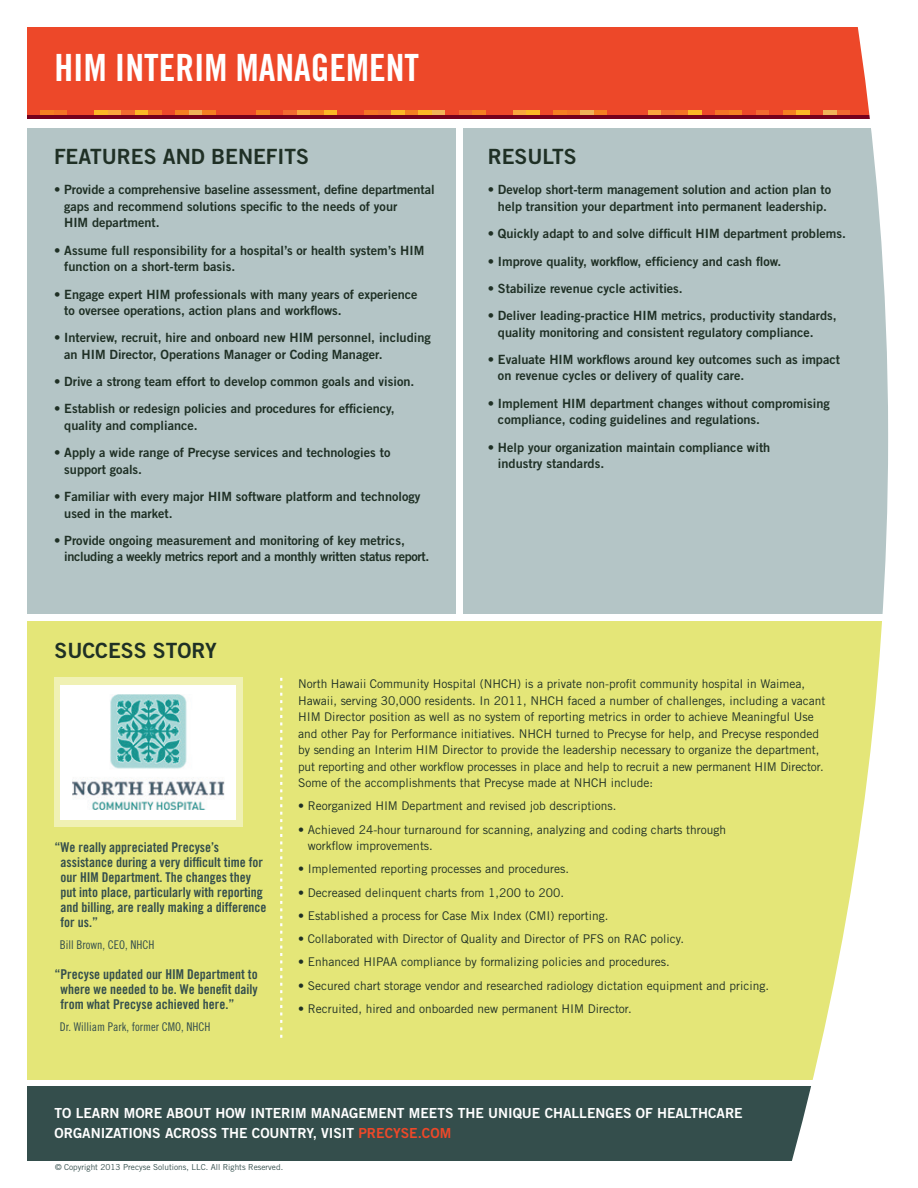
<style>
.page{position:relative;width:918px;height:1188px;background:#fff}
.page>*{position:absolute;margin:0;border:0;box-sizing:border-box;transform-origin:0 0}
.t1{font:37.5px "Trade Gothic LT Std Bd Cn 20";color:#fff}
.t2{font:21px "Trade Gothic LT Std Bd 2";color:#1f3025}
.t3{font:13.8px/19.5px "Trade Gothic LT Std Bd 2";color:#fff}
.t4{font:13.5px/15px "Trade Gothic LT Std Bd Cn 20";color:#344e4c}
.t5{font:12.75px/16.5px "Trade Gothic LT Std Bd 2";color:#1f3025}
.t6{font:12.75px/16.5px "Trade Gothic LT Std Bd 2";letter-spacing:-.025em;color:#1f3025}
.t7{font:12px/16.5px "Trade Gothic LT Std";color:#1f3025}
.t8{font:12px "Trade Gothic LT Std Cn 18";color:#344e4c}
.t9{font:8.25px "Trade Gothic LT Std";color:#344e4c}
.s1{color:#ed4829}
</style>
<div class="page">
<div style="left:27px;top:1087px;width:879px;height:74px;background:#344e4c"></div>
<div style="left:27px;top:128px;width:879px;height:486px;background:#b4c5c6"></div>
<div style="left:27px;top:27px;width:879px;height:91px;background:#ed4829"></div>
<svg style="left:27px;top:114px;width:757px;height:4px;background:#941d20"></svg>
<hr style="left:257px;top:110px;width:13px;height:4px;background:#f57f21">
<hr style="left:284px;top:110px;width:13px;height:4px;background:#f26a30">
<hr style="left:297px;top:110px;width:14px;height:4px;background:#faa63d">
<hr style="left:311px;top:110px;width:13px;height:4px;background:#f57f21">
<hr style="left:324px;top:110px;width:14px;height:4px;background:#fcb825">
<hr style="left:365px;top:110px;width:13px;height:4px;background:#f47325">
<hr style="left:378px;top:110px;width:14px;height:4px;background:#f26a30">
<hr style="left:392px;top:110px;width:13px;height:4px;background:#fcb825">
<hr style="left:405px;top:110px;width:14px;height:4px;background:#f57f21">
<hr style="left:419px;top:110px;width:13px;height:4px;background:#fcb825">
<hr style="left:432px;top:110px;width:14px;height:4px;background:#f0b358">
<hr style="left:459px;top:110px;width:14px;height:4px;background:#f26a30">
<hr style="left:473px;top:110px;width:13px;height:4px;background:#f57f21">
<hr style="left:513px;top:110px;width:14px;height:4px;background:#faa63d">
<hr style="left:526px;top:110px;width:14px;height:4px;background:#fcb825">
<hr style="left:554px;top:110px;width:13px;height:4px;background:#f57f21">
<hr style="left:567px;top:110px;width:13px;height:4px;background:#f47325">
<hr style="left:580px;top:110px;width:14px;height:4px;background:#f0b358">
<hr style="left:594px;top:110px;width:13px;height:4px;background:#f57f21">
<hr style="left:648px;top:110px;width:13px;height:4px;background:#faa63d">
<hr style="left:661px;top:110px;width:14px;height:4px;background:#f26a30">
<hr style="left:675px;top:110px;width:13px;height:4px;background:#f47325">
<hr style="left:688px;top:110px;width:14px;height:4px;background:#fcb825">
<hr style="left:715px;top:110px;width:14px;height:4px;background:#f47325">
<hr style="left:729px;top:110px;width:13px;height:4px;background:#f57f21">
<hr style="left:756px;top:110px;width:13px;height:4px;background:#f26a30">
<hr style="left:783px;top:110px;width:13px;height:4px;background:#f57f21">
<hr style="left:41px;top:110px;width:13px;height:4px;background:#f57f21">
<hr style="left:54px;top:110px;width:14px;height:4px;background:#f47325">
<hr style="left:94px;top:110px;width:14px;height:4px;background:#fcb825">
<hr style="left:108px;top:110px;width:13px;height:4px;background:#faa63d">
<hr style="left:121px;top:110px;width:14px;height:4px;background:#f26a30">
<hr style="left:135px;top:110px;width:13px;height:4px;background:#fcb825">
<hr style="left:148px;top:110px;width:14px;height:4px;background:#f47325">
<hr style="left:175px;top:110px;width:14px;height:4px;background:#f57f21">
<hr style="left:189px;top:110px;width:13px;height:4px;background:#f0b358">
<hr style="left:202px;top:110px;width:14px;height:4px;background:#f57f21">
<div style="left:456px;top:126px;width:6px;height:618px;background:#fff"></div>
<div style="left:27px;top:621px;width:879px;height:459px;background:#e4e678"></div>
<svg style="left:280px;top:678px;width:2px;height:360px"></svg>
<div style="left:54px;top:678px;width:189px;height:149px;background:#f0f1b4"></div>
<div style="left:61px;top:685px;width:175px;height:135px;background:#fff"></div>
<img style="left:73px;top:694px;width:152px;height:116px">
<svg style="left:784px;top:27px;width:122px;height:1134px"></svg>
<p class="t1" style="left:55px;top:45px;width:366px">HIM INTERIM MANAGEMENT</p>
<p class="t2" style="left:54px;top:144px;width:257px">FEATURES AND BENEFITS</p>
<p class="t5" style="left:64px;top:181px;width:372px;text-indent:-10px">• Provide a comprehensive baseline assessment, define departmental gaps and recommend solutions specific to the needs of your<br>HIM department.</p>
<p class="t5" style="left:64px;top:242px;width:362px;text-indent:-10px">• Assume full responsibility for a hospital’s or health system’s HIM function on a short-term basis.</p>
<p class="t5" style="left:64px;top:286px;width:355px;text-indent:-10px">• Engage expert HIM professionals with many years of experience to oversee operations, action plans and workflows.</p>
<p class="t5" style="left:64px;top:329px;width:368px;text-indent:-10px">• Interview, recruit, hire and onboard new HIM personnel, including an HIM Director, Operations Manager or Coding Manager.</p>
<p class="t5" style="left:54px;top:373px;width:362px">• Drive a strong team effort to develop common goals and vision.</p>
<p class="t5" style="left:64px;top:400px;width:332px;text-indent:-10px">• Establish or redesign policies and procedures for efficiency, quality and compliance.</p>
<p class="t5" style="left:64px;top:444px;width:328px;text-indent:-10px">• Apply a wide range of Precyse services and technologies to support goals.</p>
<p class="t5" style="left:64px;top:488px;width:358px;text-indent:-10px">• Familiar with every major HIM software platform and technology used in the market.</p>
<p class="t6" style="left:64px;top:532px;width:367px;text-indent:-10px">• Provide ongoing measurement and monitoring of key metrics, including a weekly metrics report and a monthly written status report.</p>
<p class="t2" style="left:55px;top:638px;width:164px">SUCCESS STORY</p>
<p class="t2" style="left:488px;top:144px;width:90px">RESULTS</p>
<p class="t5" style="left:488px;top:181px;width:345px;text-align:center">• Develop short-term management solution and action plan to help transition your department into permanent leadership.</p>
<p class="t5" style="left:488px;top:225px;width:360px">• Quickly adapt to and solve difficult HIM department problems.</p>
<p class="t5" style="left:488px;top:253px;width:295px">• Improve quality, workflow, efficiency and cash flow.</p>
<p class="t5" style="left:488px;top:280px;width:197px">• Stabilize revenue cycle activities.</p>
<p class="t5" style="left:498px;top:307px;width:340px;text-indent:-10px">• Deliver leading-practice HIM metrics, productivity standards, quality monitoring and consistent regulatory compliance.</p>
<p class="t5" style="left:498px;top:351px;width:344px;text-indent:-10px">• Evaluate HIM workflows around key outcomes such as impact on revenue cycles or delivery of quality care.</p>
<p class="t5" style="left:498px;top:395px;width:333px;text-indent:-10px">• Implement HIM department changes without compromising compliance, coding guidelines and regulations.</p>
<p class="t5" style="left:498px;top:439px;width:274px;text-indent:-10px">• Help your organization maintain compliance with industry standards.</p>
<p class="t4" style="left:61px;top:840px;width:208px;text-indent:-6px">“We really appreciated Precyse’s assistance during a very difficult time for our HIM Department. The changes they put into place, particularly with reporting and billing, are really making a difference for us.”</p>
<p class="t8" style="left:60px;top:937px;width:96px">Bill Brown, CEO, NHCH</p>
<p class="t4" style="left:61px;top:966px;width:199px;text-align:justify;text-indent:-6px">“Precyse updated our HIM Department to where we needed to be. We benefit daily from what Precyse achieved here.”</p>
<p class="t8" style="left:60px;top:1019px;width:152px">Dr. William Park, former CMO, NHCH</p>
<p class="t7" style="left:298px;top:675px;width:529px">North Hawaii Community Hospital (NHCH) is a private non-profit community hospital in Waimea, Hawaii, serving 30,000 residents. In 2011, NHCH faced a number of challenges, including a vacant HIM Director position as well as no system of reporting metrics in order to achieve Meaningful Use and other Pay for Performance initiatives. NHCH turned to Precyse for help, and Precyse responded by sending an Interim HIM Director to provide the leadership necessary to organize the department, put reporting and other workflow processes in place and help to recruit a new permanent HIM Director.<br>Some of the accomplishments that Precyse made at NHCH include:</p>
<p class="t7" style="left:298px;top:798px;width:320px">• Reorganized HIM Department and revised job descriptions.</p>
<p class="t7" style="left:308px;top:821px;width:420px;text-indent:-10px">• Achieved 24-hour turnaround for scanning, analyzing and coding charts through workflow improvements.</p>
<p class="t7" style="left:298px;top:861px;width:273px">• Implemented reporting processes and procedures.</p>
<p class="t7" style="left:298px;top:884px;width:268px">• Decreased delinquent charts from 1,200 to 200.</p>
<p class="t7" style="left:298px;top:907px;width:312px">• Established a process for Case Mix Index (CMI) reporting.</p>
<p class="t7" style="left:298px;top:930px;width:388px">• Collaborated with Director of Quality and Director of PFS on RAC policy.</p>
<p class="t7" style="left:298px;top:954px;width:373px">• Enhanced HIPAA compliance by formalizing policies and procedures.</p>
<p class="t7" style="left:298px;top:977px;width:473px">• Secured chart storage vendor and researched radiology dictation equipment and pricing.</p>
<p class="t7" style="left:298px;top:1000px;width:335px">• Recruited, hired and onboarded new permanent HIM Director.</p>
<p class="t3" style="left:55px;top:1103px;width:690px">TO LEARN MORE ABOUT HOW INTERIM MANAGEMENT MEETS THE UNIQUE CHALLENGES OF HEALTHCARE<br>ORGANIZATIONS ACROSS THE COUNTRY, VISIT <span class="s1">PRECYSE.COM</span></p>
<p class="t9" style="left:55px;top:1162px;width:230px">© Copyright 2013 Precyse Solutions, LLC. All Rights Reserved.</p>
</div>
